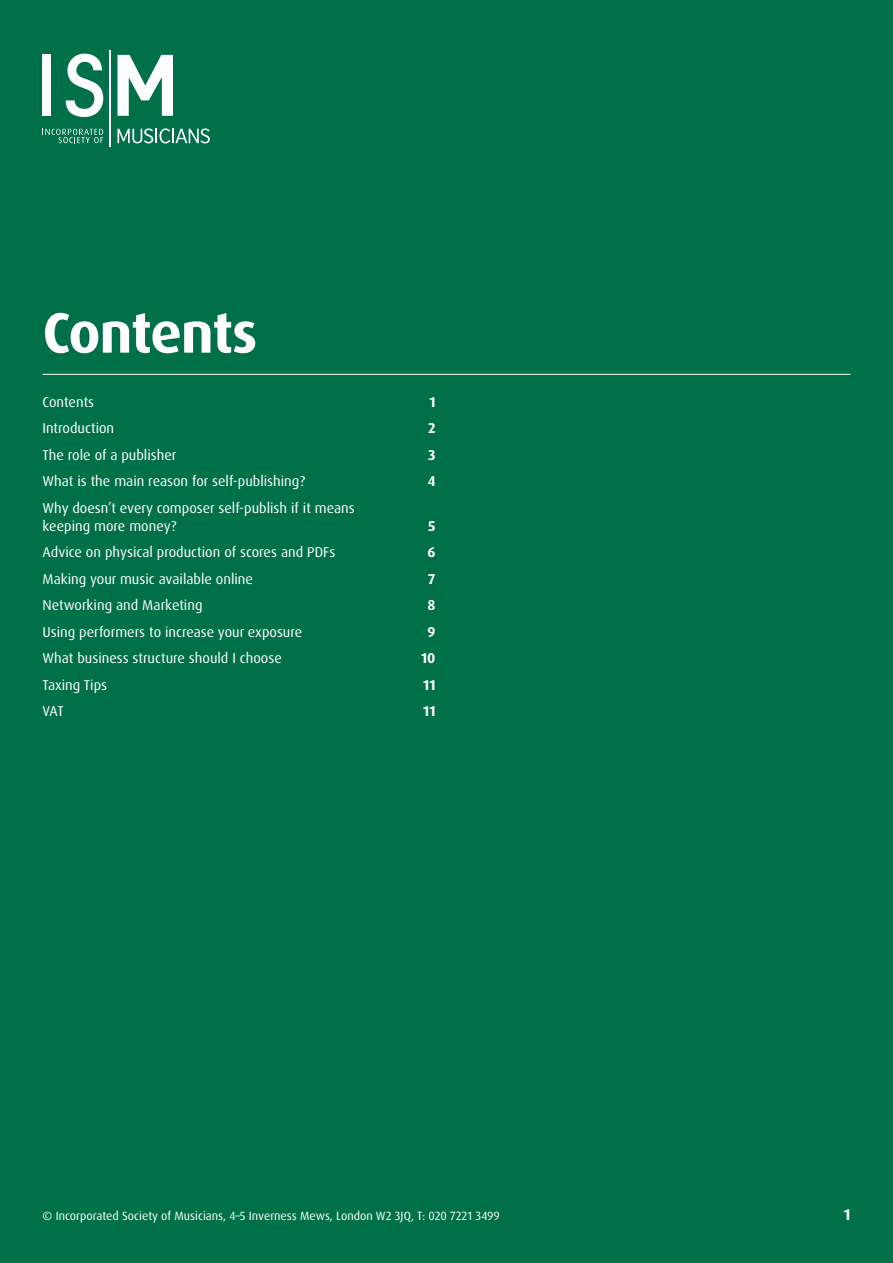
<style>
.page{position:relative;width:893px;height:1263px;background:#007049}
.page>*{position:absolute;margin:0;border:0;box-sizing:border-box;transform-origin:0 0}
.t1{font:700 57px "Dax OT";letter-spacing:-.025em;color:#fff}
.t2{font:700 15.45px "Dax OT";color:#fff}
.t3{font:14.25px/18px "Dax OT";color:#fff}
.t4{font:700 14.25px "Dax OT";color:#fff}
.t5{font:12px "Dax OT";color:#fff}
</style>
<div class="page">
<svg style="left:117px;top:55px;width:56px;height:61px"></svg>
<div style="left:43px;top:55px;width:8px;height:61px;background:#fff"></div>
<svg style="left:66px;top:54px;width:37px;height:63px"></svg>
<svg style="left:45px;top:129px;width:58px;height:14px"></svg>
<svg style="left:118px;top:128px;width:92px;height:15px"></svg>
<hr style="left:109px;top:50px;width:2px;height:97px;background:#fff">
<hr style="left:43px;top:374px;width:807px;height:1px;background:#fff">
<h1 class="t1" style="left:43px;top:296px;width:216px">Contents</h1>
<p class="t3" style="left:42px;top:393px;width:53px">Contents</p>
<p class="t4" style="left:429px;top:393px;width:8px">1</p>
<p class="t3" style="left:42px;top:419px;width:73px">Introduction</p>
<p class="t4" style="left:428px;top:419px;width:9px">2</p>
<p class="t3" style="left:42px;top:446px;width:135px">The role of a publisher</p>
<p class="t4" style="left:428px;top:446px;width:9px">3</p>
<p class="t3" style="left:42px;top:472px;width:264px">What is the main reason for self-publishing?</p>
<p class="t4" style="left:428px;top:472px;width:9px">4</p>
<p class="t3" style="left:42px;top:499px;width:314px">Why doesn’t every composer self-publish if it means keeping more money?</p>
<p class="t4" style="left:428px;top:517px;width:9px">5</p>
<p class="t3" style="left:42px;top:543px;width:294px">Advice on physical production of scores and PDFs</p>
<p class="t4" style="left:427px;top:543px;width:10px">6</p>
<p class="t3" style="left:42px;top:570px;width:212px">Making your music available online</p>
<p class="t4" style="left:428px;top:570px;width:9px">7</p>
<p class="t3" style="left:42px;top:596px;width:162px">Networking and Marketing</p>
<p class="t4" style="left:428px;top:596px;width:9px">8</p>
<p class="t3" style="left:42px;top:623px;width:261px">Using performers to increase your exposure</p>
<p class="t4" style="left:427px;top:623px;width:10px">9</p>
<p class="t3" style="left:42px;top:649px;width:241px">What business structure should I choose</p>
<p class="t4" style="left:421px;top:649px;width:16px">10</p>
<p class="t3" style="left:42px;top:676px;width:66px">Taxing Tips</p>
<p class="t4" style="left:423px;top:676px;width:14px">11</p>
<p class="t3" style="left:42px;top:702px;width:23px">VAT</p>
<p class="t4" style="left:423px;top:702px;width:14px">11</p>
<p class="t5" style="left:43px;top:1208px;width:459px">© Incorporated Society of Musicians, 4–5 Inverness Mews, London W2 3JQ, T: 020 7221 3499</p>
<p class="t2" style="left:844px;top:1205px;width:8px">1</p>
</div>
